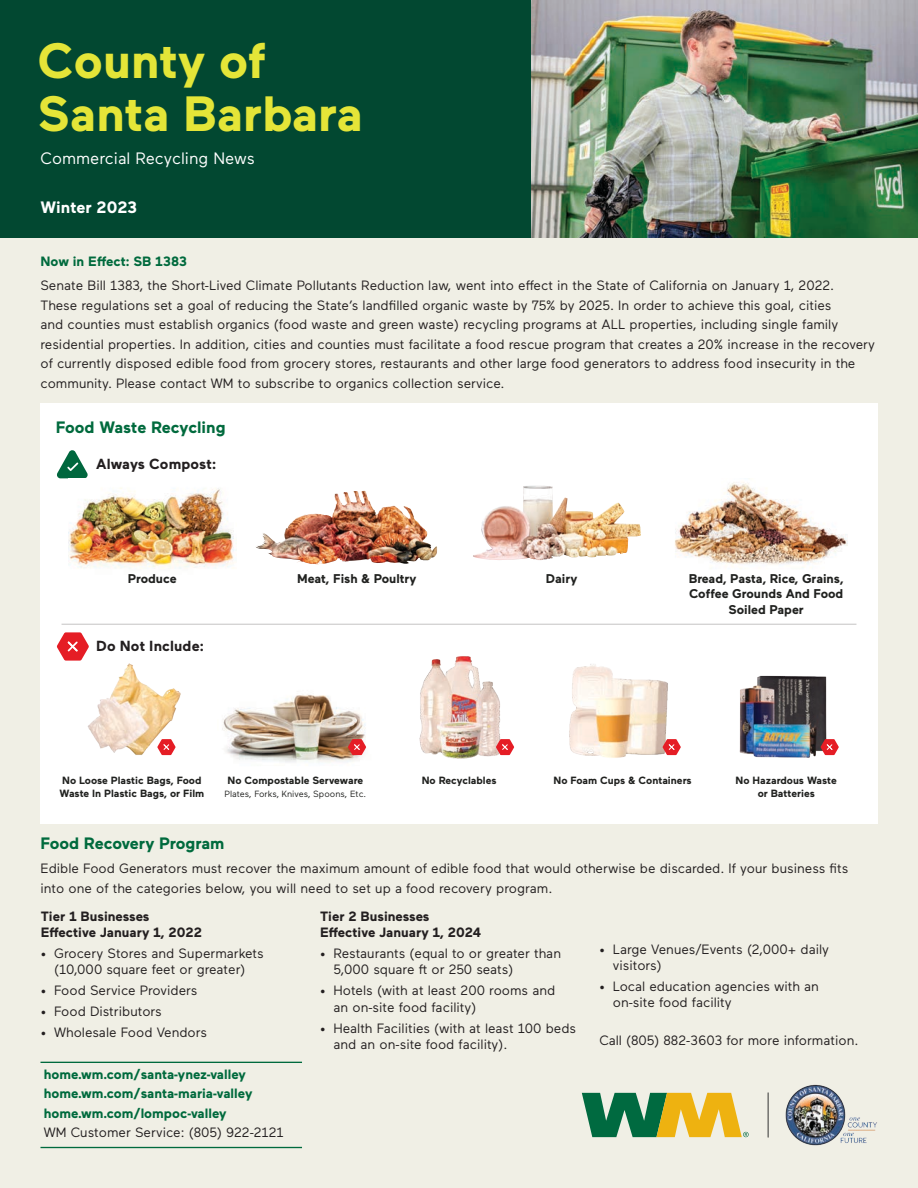
<style>
.page{position:relative;width:918px;height:1188px;background:#fff}
.page>*{position:absolute;margin:0;border:0;box-sizing:border-box;transform-origin:0 0}
.t1{font:700 49.5px "Maax";color:#e4e538}
.t2{font:700 16.5px "Maax";color:#006a3d}
.t3{font:16.5px "Maax";color:#fff}
.t4{font:700 16.5px "Maax";color:#fff}
.H1_BLACK{font:700 14.55px "Maax";letter-spacing:.01em;color:#231f20}
.t5{font:13.5px/19.5px "Maax";color:#231f20}
.t6{font:700 13.5px/19.2px "Maax";color:#006a3d}
.t7{font:700 13.5px/16.5px "Maax";color:#231f20}
.t8{font:700 12.75px/15.3px "Maax";color:#212220;text-align:center}
.t9{font:700 10.5px/12.6px "Maax";color:#212220;text-align:center}
.t10{font:9px "Maax";color:#212220}
.s1{font-weight:400;color:#231f20}
</style>
<div class="page">
<div style="left:0;top:238px;width:918px;height:950px;background:#f0efe5"></div>
<img style="left:530px;top:0;width:388px;height:238px">
<div style="left:0;top:0;width:530px;height:238px;background:#024831"></div>
<svg style="left:582px;top:1093px;width:167px;height:44px;background:#98a85b"></svg>
<img style="left:785px;top:1084px;width:93px;height:62px">
<hr style="left:768px;top:1093px;width:1px;height:44px;background:#333">
<hr style="left:40px;top:1062px;width:262px;height:1px;background:#006a3d">
<hr style="left:40px;top:1147px;width:262px;height:1px;background:#006a3d">
<div style="left:40px;top:404px;width:838px;height:420px;background:#fff"></div>
<svg style="left:57px;top:450px;width:31px;height:28px"></svg>
<svg style="left:57px;top:632px;width:32px;height:29px"></svg>
<hr style="left:62px;top:624px;width:794px;height:1px;background:#c7c6c6">
<img style="left:473px;top:486px;width:168px;height:74px">
<img style="left:675px;top:482px;width:173px;height:86px">
<img style="left:68px;top:488px;width:166px;height:81px">
<img style="left:334px;top:491px;width:30px;height:18px">
<img style="left:222px;top:694px;width:145px;height:69px">
<img style="left:87px;top:663px;width:94px;height:93px">
<img style="left:419px;top:656px;width:86px;height:103px">
<img style="left:739px;top:675px;width:91px;height:83px">
<svg style="left:821px;top:739px;width:18px;height:16px"></svg>
<svg style="left:496px;top:739px;width:18px;height:16px"></svg>
<svg style="left:348px;top:739px;width:18px;height:16px"></svg>
<svg style="left:157px;top:739px;width:19px;height:16px"></svg>
<img style="left:569px;top:664px;width:103px;height:94px">
<svg style="left:663px;top:739px;width:18px;height:16px"></svg>
<p class="t1" style="left:38px;top:28px;width:230px">County of</p>
<p class="t1" style="left:38px;top:81px;width:327px">Santa Barbara</p>
<p class="t3" style="left:40px;top:147px;width:216px">Commercial Recycling News</p>
<p class="t4" style="left:40px;top:196px;width:98px">Winter 2023</p>
<p class="t6" style="left:40px;top:251px;width:148px">Now in Effect: SB 1383</p>
<p class="t5" style="left:40px;top:275px;width:836px">Senate Bill 1383, the Short-Lived Climate Pollutants Reduction law, went into effect in the State of California on January 1, 2022.<br>These regulations set a goal of reducing the State’s landfilled organic waste by 75% by 2025. In order to achieve this goal, cities<br>and counties must establish organics (food waste and green waste) recycling programs at ALL properties, including single family residential properties. In addition, cities and counties must facilitate a food rescue program that creates a 20% increase in the recovery of currently disposed edible food from grocery stores, restaurants and other large food generators to address food insecurity in the community. Please contact WM to subscribe to organics collection service.</p>
<p class="t2" style="left:56px;top:417px;width:171px">Food Waste Recycling</p>
<p class="H1_BLACK" style="left:96px;top:454px;width:122px">Always Compost:</p>
<p class="t8" style="left:128px;top:570px;width:50px">Produce</p>
<p class="t8" style="left:297px;top:570px;width:121px">Meat, Fish &amp; Poultry</p>
<p class="t8" style="left:546px;top:570px;width:33px">Dairy</p>
<p class="t8" style="left:689px;top:570px;width:157px">Bread, Pasta, Rice, Grains,<br>Coffee Grounds And Food<br>Soiled Paper</p>
<p class="H1_BLACK" style="left:96px;top:637px;width:109px">Do Not Include:</p>
<p class="t9" style="left:62px;top:774px;width:141px">No Loose Plastic Bags, Food</p>
<p class="t9" style="left:422px;top:774px;width:76px">No Recyclables</p>
<p class="t9" style="left:554px;top:774px;width:140px">No Foam Cups &amp; Containers</p>
<p class="t9" style="left:59px;top:786px;width:147px">Waste In Plastic Bags, or Film</p>
<p class="t9" style="left:228px;top:774px;width:137px">No Compostable Serveware</p>
<p class="t10" style="left:225px;top:788px;width:143px">Plates, Forks, Knives, Spoons, Etc.</p>
<p class="t9" style="left:736px;top:774px;width:103px">No Hazardous Waste or Batteries</p>
<p class="t2" style="left:40px;top:833px;width:186px">Food Recovery Program</p>
<p class="t5" style="left:40px;top:858px;width:809px">Edible Food Generators must recover the maximum amount of edible food that would otherwise be discarded. If your business fits into one of the categories below, you will need to set up a food recovery program.</p>
<p class="t7" style="left:41px;top:907px;width:163px">Tier 1 Businesses<br>Effective January 1, 2022</p>
<p class="t5" style="left:41px;top:944px;width:225px;line-height:16.5px;text-align:center">• Grocery Stores and Supermarkets (10,000 square feet or greater)</p>
<p class="t5" style="left:41px;top:980px;width:158px">• Food Service Providers</p>
<p class="t5" style="left:41px;top:1001px;width:123px">• Food Distributors</p>
<p class="t5" style="left:41px;top:1022px;width:168px">• Wholesale Food Vendors</p>
<p class="t7" style="left:320px;top:907px;width:163px">Tier 2 Businesses<br>Effective January 1, 2024</p>
<p class="t5" style="left:334px;top:944px;width:229px;line-height:16.5px;text-indent:-14px">• Restaurants (equal to or greater than<br>5,000 square ft or 250 seats)</p>
<p class="t5" style="left:334px;top:982px;width:223px;line-height:16.5px;text-indent:-14px">• Hotels (with at least 200 rooms and an on-site food facility)</p>
<p class="t5" style="left:334px;top:1019px;width:244px;line-height:16.5px;text-indent:-14px">• Health Facilities (with at least 100 beds and an on-site food facility).</p>
<p class="t5" style="left:613px;top:940px;width:218px;line-height:16.5px;text-indent:-14px">• Large Venues/Events (2,000+ daily visitors)</p>
<p class="t5" style="left:613px;top:977px;width:208px;line-height:16.5px;text-indent:-14px">• Local education agencies with an on-site food facility</p>
<p class="t5" style="left:599px;top:1030px;width:261px">Call (805) 882-3603 for more information.</p>
<p class="t6" style="left:44px;top:1064px;width:241px">home.wm.com/santa-ynez-valley home.wm.com/santa-maria-valley home.wm.com/lompoc-valley<br><span class="s1">WM Customer Service: (805) 922-2121</span></p>
</div>
